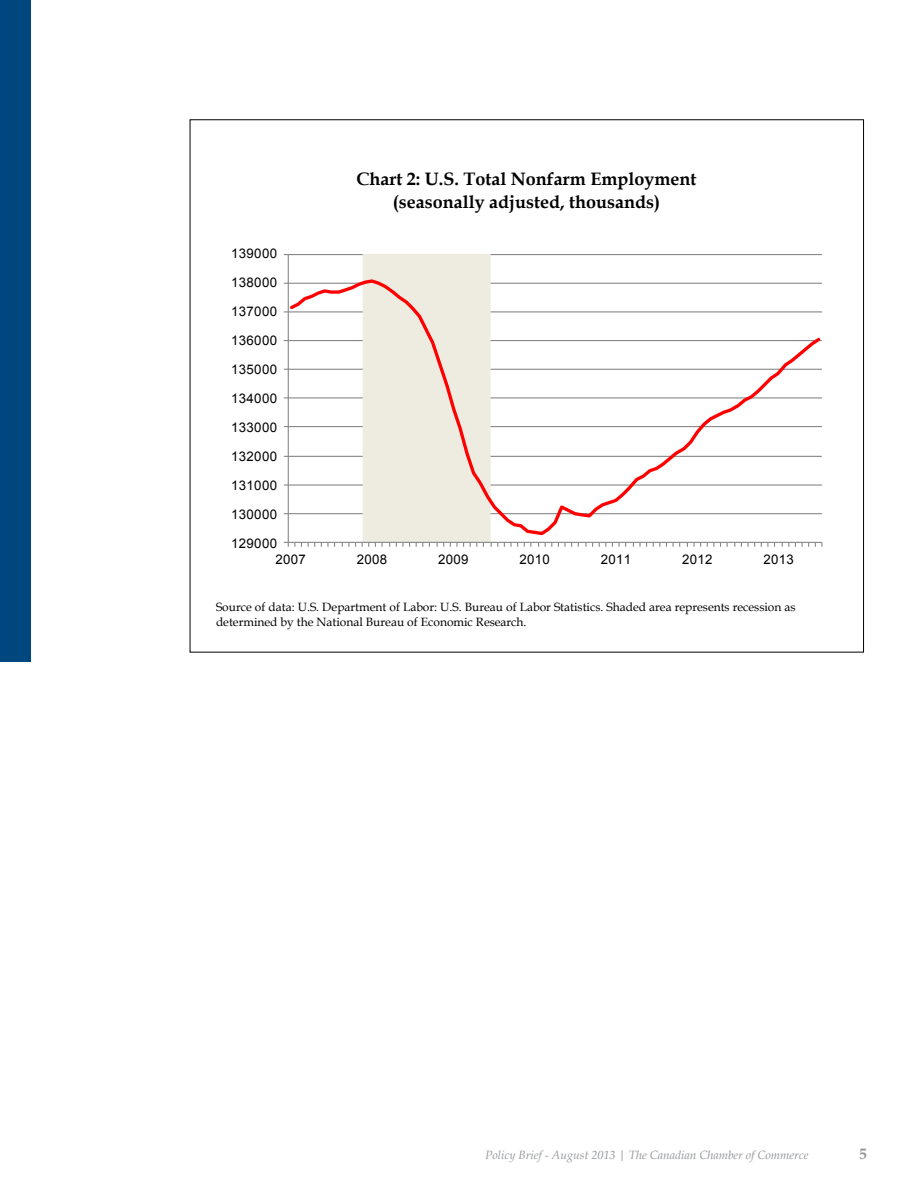
<style>
.page{position:relative;width:918px;height:1188px;background:#fff}
.page>*{position:absolute;margin:0;border:0;box-sizing:border-box;transform-origin:0 0}
.t1{font:700 18px/22.5px "Book Antiqua";color:#000;text-align:center}
.t2{font:700 15px "Book Antiqua";color:#939598}
.t3{font:13.2px "Arial";letter-spacing:.025em;color:#000}
.t4{font:12px/15px "Book Antiqua";color:#000}
.t5{font:italic 12px "Book Antiqua";color:#939598}
</style>
<div class="page">
<div style="left:0;top:0;width:31px;height:662px;background:#00467f"></div>
<svg style="left:283px;top:254px;width:540px;height:293px"></svg>
<p class="t3" style="left:231px;top:245px;width:48px">139000</p>
<p class="t3" style="left:231px;top:274px;width:48px">138000</p>
<p class="t3" style="left:231px;top:303px;width:48px">137000</p>
<p class="t3" style="left:231px;top:332px;width:48px">136000</p>
<p class="t3" style="left:231px;top:361px;width:48px">135000</p>
<p class="t3" style="left:231px;top:390px;width:48px">134000</p>
<p class="t3" style="left:231px;top:419px;width:48px">133000</p>
<p class="t3" style="left:231px;top:448px;width:48px">132000</p>
<p class="t3" style="left:231px;top:476px;width:48px">131000</p>
<p class="t3" style="left:231px;top:505px;width:48px">130000</p>
<p class="t3" style="left:231px;top:534px;width:48px">129000</p>
<h1 class="t1" style="left:356px;top:168px;width:342px">Chart 2: U.S. Total Nonfarm Employment (seasonally adjusted, thousands)</h1>
<p class="t3" style="left:275px;top:550px;width:32px">2007</p>
<p class="t3" style="left:357px;top:550px;width:32px">2008</p>
<p class="t3" style="left:438px;top:550px;width:32px">2009</p>
<p class="t3" style="left:519px;top:550px;width:32px">2010</p>
<p class="t3" style="left:601px;top:550px;width:32px">2011</p>
<p class="t3" style="left:682px;top:550px;width:32px">2012</p>
<p class="t3" style="left:763px;top:550px;width:32px">2013</p>
<p class="t4" style="left:216px;top:600px;width:581px">Source of data: U.S. Department of Labor: U.S. Bureau of Labor Statistics. Shaded area represents recession as determined by the National Bureau of Economic Research.</p>
<p class="t5" style="left:485px;top:1147px;width:325px">Policy Brief - August 2013 | The Canadian Chamber of Commerce</p>
<p class="t2" style="left:860px;top:1144px;width:9px">5</p>
</div>
